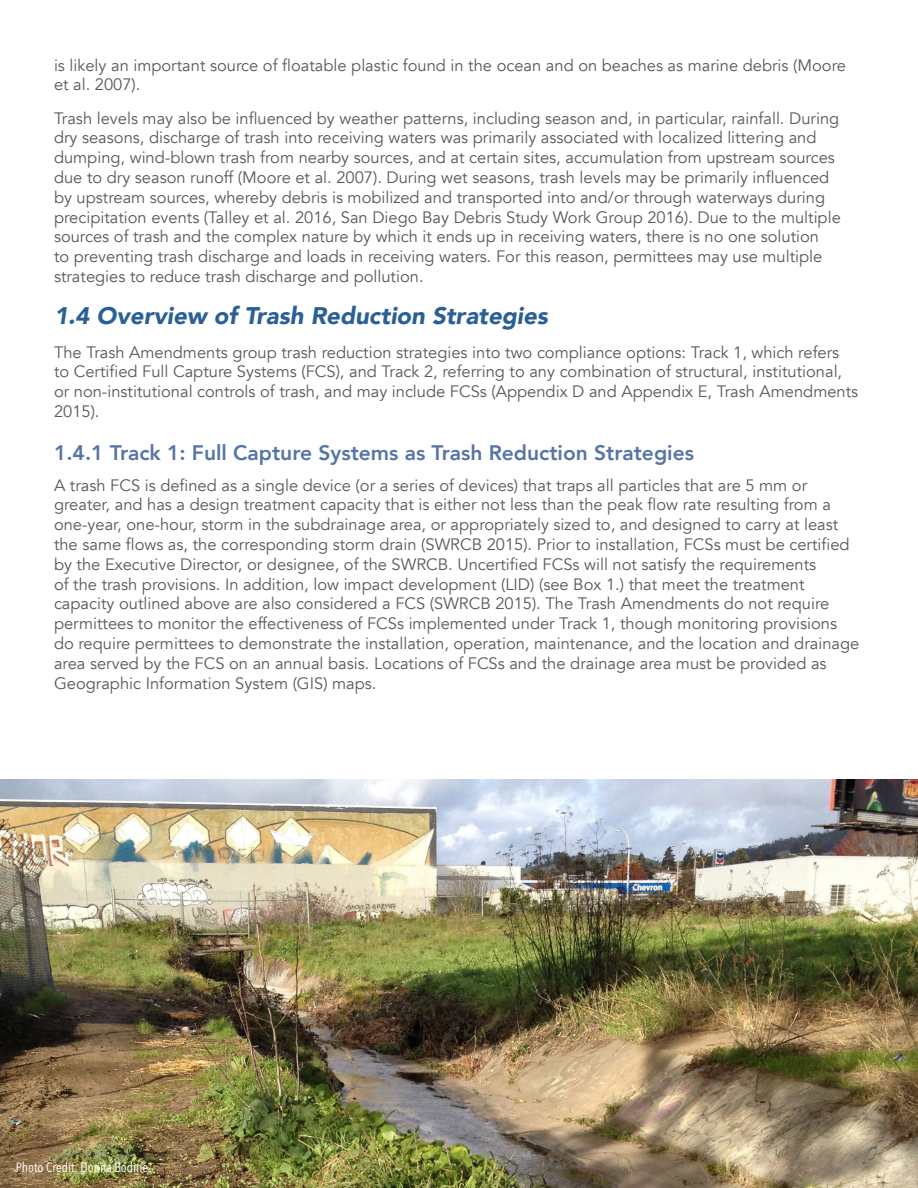
<style>
.page{position:relative;width:918px;height:1188px;background:#fff}
.page>*{position:absolute;margin:0;border:0;box-sizing:border-box;transform-origin:0 0}
.t1{font:italic 900 24px "Avenir";color:#2a6095}
.t2{font:800 21px "Avenir";color:#5775a4}
.t3{font:16.5px/19.8px "Avenir";color:#58595b}
.t4{font:13.5px "Avenir Next Condensed";color:#fff}
</style>
<div class="page">
<img style="left:0;top:780px;width:918px;height:408px">
<p class="t3" style="left:54px;top:55px;width:794px">is likely an important source of floatable plastic found in the ocean and on beaches as marine debris (Moore et al. 2007).</p>
<p class="t3" style="left:54px;top:108px;width:788px">Trash levels may also be influenced by weather patterns, including season and, in particular, rainfall. During dry seasons, discharge of trash into receiving waters was primarily associated with localized littering and dumping, wind-blown trash from nearby sources, and at certain sites, accumulation from upstream sources due to dry season runoff (Moore et al. 2007). During wet seasons, trash levels may be primarily influenced by upstream sources, whereby debris is mobilized and transported into and/or through waterways during precipitation events (Talley et al. 2016, San Diego Bay Debris Study Work Group 2016). Due to the multiple sources of trash and the complex nature by which it ends up in receiving waters, there is no one solution<br>to preventing trash discharge and loads in receiving waters. For this reason, permittees may use multiple strategies to reduce trash discharge and pollution.</p>
<h1 class="t1" style="left:54px;top:296px;width:496px">1.4 Overview of Trash Reduction Strategies</h1>
<p class="t3" style="left:54px;top:342px;width:806px">The Trash Amendments group trash reduction strategies into two compliance options: Track 1, which refers to Certified Full Capture Systems (FCS), and Track 2, referring to any combination of structural, institutional, or non-institutional controls of trash, and may include FCSs (Appendix D and Appendix E, Trash Amendments 2015).</p>
<p class="t2" style="left:54px;top:437px;width:642px">1.4.1 Track 1: Full Capture Systems as Trash Reduction Strategies</p>
<p class="t3" style="left:54px;top:475px;width:807px">A trash FCS is defined as a single device (or a series of devices) that traps all particles that are 5 mm or greater, and has a design treatment capacity that is either not less than the peak flow rate resulting from a one-year, one-hour, storm in the subdrainage area, or appropriately sized to, and designed to carry at least the same flows as, the corresponding storm drain (SWRCB 2015). Prior to installation, FCSs must be certified by the Executive Director, or designee, of the SWRCB. Uncertified FCSs will not satisfy the requirements<br>of the trash provisions. In addition, low impact development (LID) (see Box 1.) that meet the treatment capacity outlined above are also considered a FCS (SWRCB 2015). The Trash Amendments do not require permittees to monitor the effectiveness of FCSs implemented under Track 1, though monitoring provisions do require permittees to demonstrate the installation, operation, maintenance, and the location and drainage area served by the FCS on an annual basis. Locations of FCSs and the drainage area must be provided as Geographic Information System (GIS) maps.</p>
<p class="t4" style="left:16px;top:1156px;width:134px">Photo Credit: Donna Bodine</p>
</div>
